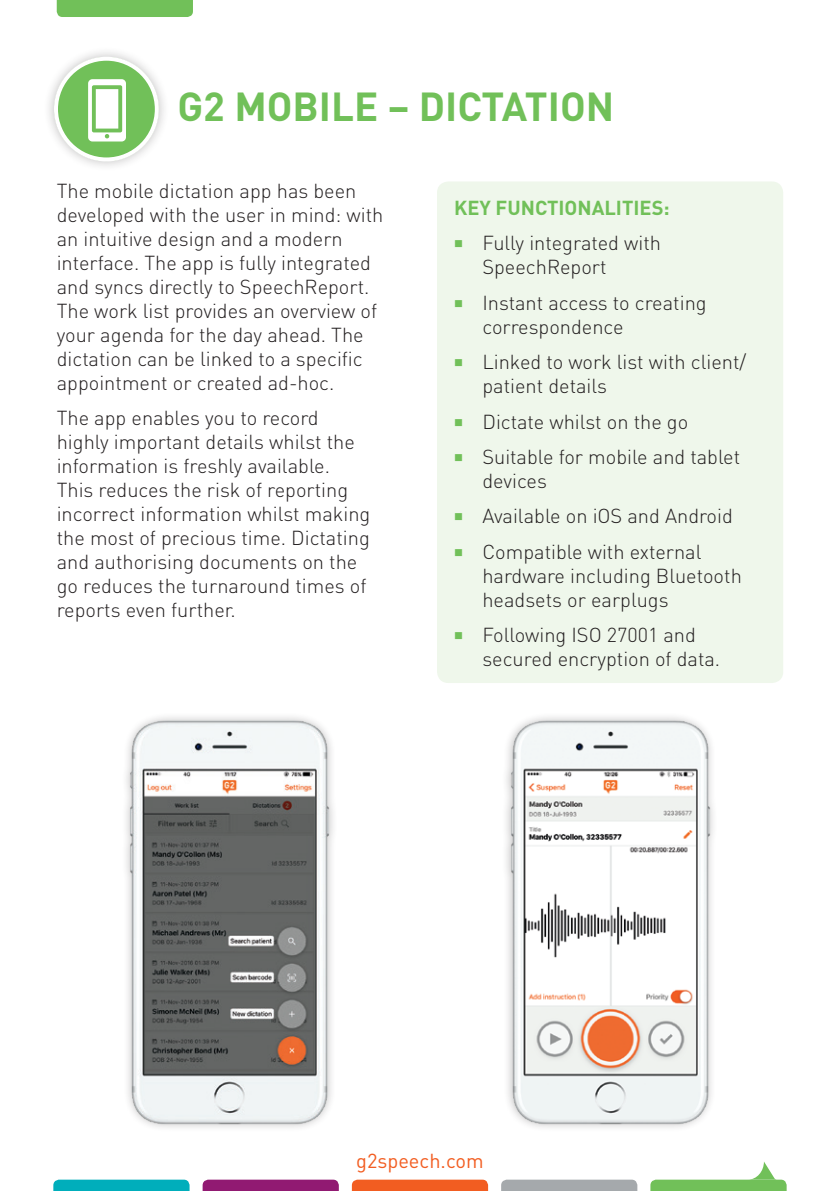
<style>
.page{position:relative;width:840px;height:1191px;background:#fff}
.page>*{position:absolute;margin:0;border:0;box-sizing:border-box;transform-origin:0 0}
.t1{font:700 40px "DIN";color:#71c059}
.t2{font:300 20px/24px "DIN";color:#231f20}
.t3{font:700 20px "DIN";color:#71c059}
.t4{font:20px "DIN";color:#f25d21}
</style>
<div class="page">
<svg style="left:53px;top:1179px;width:136px;height:12px"></svg>
<svg style="left:202px;top:1179px;width:136px;height:12px"></svg>
<svg style="left:351px;top:1179px;width:137px;height:12px"></svg>
<svg style="left:501px;top:1179px;width:136px;height:12px"></svg>
<svg style="left:650px;top:1162px;width:136px;height:29px"></svg>
<div style="left:57px;top:0;width:136px;height:17px;background:#71c059"></div>
<img style="left:506px;top:717px;width:207px;height:411px">
<img style="left:126px;top:717px;width:207px;height:411px">
<div style="left:437px;top:181px;width:345px;height:502px;background:#eff7eb;border-radius:11px"></div>
<div style="left:43px;top:46px;width:126px;height:126px;background:#231f20;opacity:.3"></div>
<div style="left:54px;top:57px;width:104px;height:104px;background:#71c059;border-radius:50%"></div>
<div style="left:54px;top:57px;width:105px;height:104px;border:4px solid #fff;border-radius:50%"></div>
<svg style="left:88px;top:79px;width:38px;height:62px"></svg>
<h1 class="t1" style="left:177px;top:81px;width:438px">G2 MOBILE – DICTATION</h1>
<p class="t2" style="left:57px;top:178px;width:328px">The mobile dictation app has been developed with the user in mind: with an intuitive design and a modern interface. The app is fully integrated and syncs directly to SpeechReport.<br>The work list provides an overview of your agenda for the day ahead. The dictation can be linked to a specific appointment or created ad-hoc.</p>
<p class="t2" style="left:57px;top:405px;width:315px">The app enables you to record highly important details whilst the information is freshly available.<br>This reduces the risk of reporting incorrect information whilst making the most of precious time. Dictating and authorising documents on the go reduces the turnaround times of reports even further.</p>
<p class="t3" style="left:454px;top:195px;width:217px">KEY FUNCTIONALITIES:</p>
<p class="t2" style="left:482px;top:231px;width:180px">Fully integrated with<br>SpeechReport</p>
<p class="t2" style="left:482px;top:290px;width:225px">Instant access to creating correspondence</p>
<p class="t2" style="left:482px;top:350px;width:265px">Linked to work list with client/ patient details</p>
<p class="t2" style="left:482px;top:403px;width:259px;line-height:35.4px">Dictate whilst on the go<br>Suitable for mobile and tablet</p>
<p class="t2" style="left:482px;top:463px;width:252px;line-height:35.4px">devices<br>Available on iOS and Android<br>Compatible with external</p>
<p class="t2" style="left:482px;top:563px;width:261px">hardware including Bluetooth headsets or earplugs</p>
<p class="t2" style="left:482px;top:622px;width:239px">Following ISO 27001 and secured encryption of data.</p>
<p class="t4" style="left:356px;top:1147px;width:129px">g2speech.com</p>
</div>
